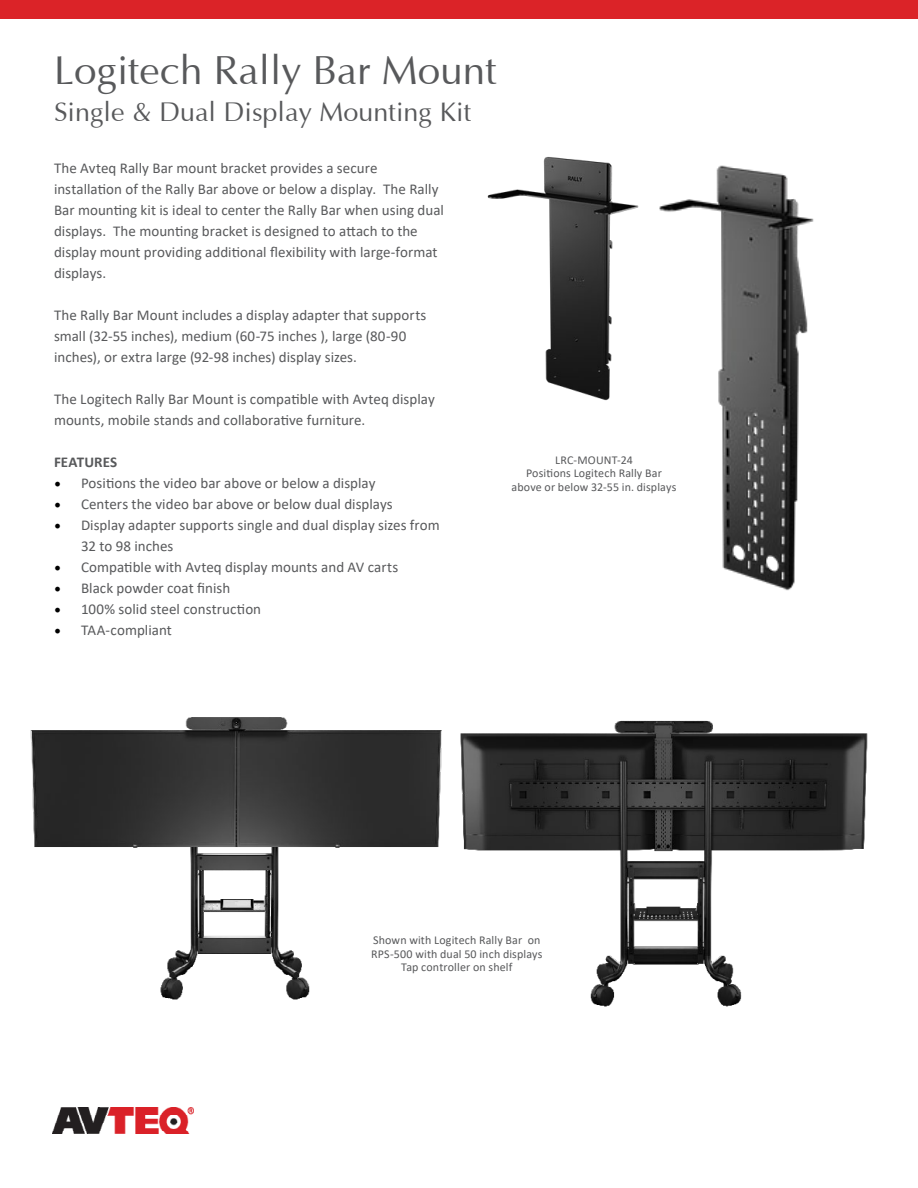
<style>
.page{position:relative;width:918px;height:1188px;background:#fff}
.page>*{position:absolute;margin:0;border:0;box-sizing:border-box;transform-origin:0 0}
.t1{font:40.5px "Optima";color:#58595b}
.t2{font:27px "Optima";color:#58595b}
.t3{font:15px/21px "Calibri";color:#58595b}
.t4{font:700 15px "Calibri";letter-spacing:.005em;color:#58595b}
.t5{font:12px/13.5px "Calibri";letter-spacing:.01em;color:#58595b;text-align:center}
.s1{font-family:"Minion Pro";font-size:18px;color:#000}
</style>
<div class="page">
<img style="left:460px;top:720px;width:408px;height:287px">
<img style="left:30px;top:717px;width:412px;height:283px">
<div style="left:0;top:0;width:918px;height:19px;background:#db2328"></div>
<img style="left:53px;top:1107px;width:140px;height:27px">
<img style="left:487px;top:189px;width:50px;height:10px">
<img style="left:537px;top:156px;width:277px;height:435px">
<h1 class="t1" style="left:54px;top:50px;width:444px">Logitech Rally Bar Mount</h1>
<h2 class="t2" style="left:54px;top:99px;width:419px">Single &amp; Dual Display Mounting Kit</h2>
<p class="t3" style="left:54px;top:157px;width:392px">The Avteq Rally Bar mount bracket provides a secure installation of the Rally Bar above or below a display. The Rally Bar mounting kit is ideal to center the Rally Bar when using dual displays. The mounting bracket is designed to attach to the display mount providing additional flexibility with large-format displays.</p>
<p class="t3" style="left:54px;top:304px;width:374px">The Rally Bar Mount includes a display adapter that supports small (32-55 inches), medium (60-75 inches ), large (80-90 inches), or extra large (92-98 inches) display sizes.</p>
<p class="t3" style="left:54px;top:388px;width:382px">The Logitech Rally Bar Mount is compatible with Avteq display mounts, mobile stands and collaborative furniture.</p>
<p class="t4" style="left:54px;top:451px;width:65px">FEATURES</p>
<p class="t3" style="left:54px;top:472px;width:323px"><span class="s1">•</span> Positions the video bar above or below a display</p>
<p class="t3" style="left:54px;top:493px;width:340px"><span class="s1">•</span> Centers the video bar above or below dual displays</p>
<p class="t3" style="left:81px;top:514px;width:360px;text-indent:-27px"><span class="s1">•</span> Display adapter supports single and dual display sizes from<br>32 to 98 inches</p>
<p class="t3" style="left:54px;top:556px;width:346px"><span class="s1">•</span> Compatible with Avteq display mounts and AV carts</p>
<p class="t3" style="left:54px;top:577px;width:178px"><span class="s1">•</span> Black powder coat finish</p>
<p class="t3" style="left:54px;top:598px;width:209px"><span class="s1">•</span> 100% solid steel construction</p>
<p class="t3" style="left:54px;top:619px;width:119px"><span class="s1">•</span> TAA-compliant</p>
<p class="t5" style="left:512px;top:453px;width:166px">LRC-MOUNT-24<br>Positions Logitech Rally Bar above or below 32-55 in. displays</p>
<p class="t5" style="left:371px;top:933px;width:173px">Shown with Logitech Rally Bar on<br>RPS-500 with dual 50 inch displays<br>Tap controller on shelf</p>
</div>
